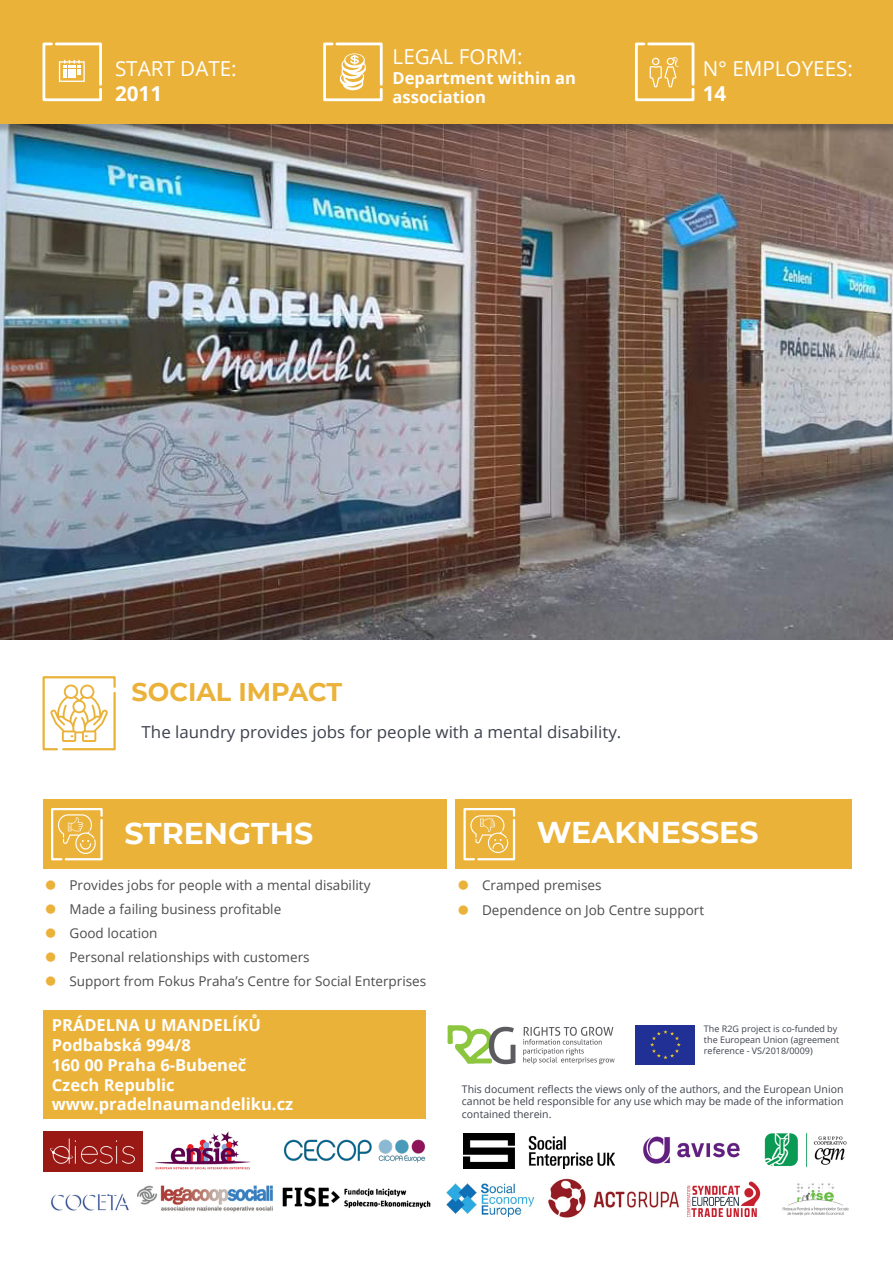
<style>
.page{position:relative;width:893px;height:1263px;background:#fff}
.page>*{position:absolute;margin:0;border:0;box-sizing:border-box;transform-origin:0 0}
.t1{font:700 30px "Montserrat";color:#fff}
.t2{font:700 25.5px "Montserrat";color:#ebb23a}
.t3{font:20.7px "Open Sans";color:#fff}
.t4{font:700 20.7px "Open Sans";color:#fff}
.t5{font:700 16.5px/19.8px "Open Sans";color:#fff}
.t6{font:16.5px "Open Sans";color:#3e424d}
.t7{font:13.5px "Open Sans";color:#4b4c4d}
.t8{font:10.5px/12.6px "Open Sans";color:#3e424d;text-align:justify}
.t9{font:9px/10.8px "Open Sans";color:#3e424d}
</style>
<div class="page">
<img style="left:0;top:134px;width:893px;height:505px">
<svg style="left:42px;top:676px;width:74px;height:75px"></svg>
<div style="left:455px;top:799px;width:396px;height:70px;background:#ebb23a"></div>
<svg style="left:463px;top:808px;width:53px;height:53px"></svg>
<div style="left:43px;top:799px;width:403px;height:70px;background:#ebb23a"></div>
<svg style="left:51px;top:808px;width:52px;height:53px"></svg>
<img style="left:43px;top:1131px;width:99px;height:40px">
<img style="left:548px;top:1178px;width:131px;height:40px">
<img style="left:643px;top:1136px;width:97px;height:28px">
<img style="left:283px;top:1139px;width:143px;height:24px">
<img style="left:764px;top:1133px;width:83px;height:35px">
<img style="left:51px;top:1193px;width:78px;height:18px">
<img style="left:155px;top:1131px;width:96px;height:39px">
<img style="left:282px;top:1187px;width:149px;height:22px">
<img style="left:137px;top:1185px;width:135px;height:27px">
<img style="left:782px;top:1183px;width:67px;height:33px">
<img style="left:687px;top:1181px;width:74px;height:36px">
<img style="left:446px;top:1183px;width:89px;height:34px">
<img style="left:464px;top:1133px;width:150px;height:35px">
<div style="left:0;top:0;width:893px;height:134px;background:#231f20;opacity:.31"></div>
<div style="left:0;top:0;width:893px;height:123px;background:#ebb23a"></div>
<svg style="left:42px;top:42px;width:60px;height:60px"></svg>
<svg style="left:323px;top:42px;width:60px;height:60px"></svg>
<svg style="left:635px;top:42px;width:60px;height:60px"></svg>
<div style="left:43px;top:1010px;width:383px;height:109px;background:#ebb23a"></div>
<div style="left:636px;top:1025px;width:59px;height:39px;background:#213094"></div>
<svg style="left:650px;top:1030px;width:31px;height:29px"></svg>
<svg style="left:523px;top:1027px;width:92px;height:37px"></svg>
<svg style="left:447px;top:1025px;width:68px;height:39px"></svg>
<p class="t3" style="left:115px;top:55px;width:123px">START DATE:</p>
<p class="t4" style="left:115px;top:79px;width:49px">2011</p>
<p class="t3" style="left:393px;top:42px;width:131px">LEGAL FORM:</p>
<p class="t5" style="left:393px;top:67px;width:185px">Department within an association</p>
<p class="t3" style="left:703px;top:55px;width:152px">N° EMPLOYEES:</p>
<p class="t4" style="left:703px;top:79px;width:25px">14</p>
<p class="t2" style="left:132px;top:673px;width:212px">SOCIAL IMPACT</p>
<p class="t6" style="left:142px;top:721px;width:481px">The laundry provides jobs for people with a mental disability.</p>
<p class="t1" style="left:124px;top:812px;width:190px">STRENGTHS</p>
<p class="t1" style="left:537px;top:811px;width:223px">WEAKNESSES</p>
<p class="t7" style="left:70px;top:875px;width:302px">Provides jobs for people with a mental disability</p>
<p class="t7" style="left:70px;top:899px;width:213px">Made a failing business profitable</p>
<p class="t7" style="left:70px;top:923px;width:90px">Good location</p>
<p class="t7" style="left:70px;top:947px;width:242px">Personal relationships with customers</p>
<p class="t7" style="left:70px;top:971px;width:358px">Support from Fokus Praha’s Centre for Social Enterprises</p>
<p class="t5" style="left:52px;top:1015px;width:211px">PRÁDELNA U MANDELÍKŮ</p>
<p class="t5" style="left:52px;top:1034px;width:141px">Podbabská 994/8</p>
<p class="t5" style="left:52px;top:1054px;width:196px">160 00 Praha 6-Bubeneč</p>
<p class="t5" style="left:52px;top:1074px;width:124px">Czech Republic</p>
<p class="t5" style="left:52px;top:1094px;width:243px">www.pradelnaumandeliku.cz</p>
<p class="t7" style="left:482px;top:875px;width:121px">Cramped premises</p>
<p class="t7" style="left:482px;top:901px;width:224px">Dependence on Job Centre support</p>
<p class="t9" style="left:704px;top:1023px;width:137px">The R2G project is co-funded by the European Union (agreement reference - VS/2018/0009)</p>
<p class="t8" style="left:462px;top:1082px;width:383px">This document reflects the views only of the authors, and the European Union cannot be held responsible for any use which may be made of the information contained therein.</p>
</div>
